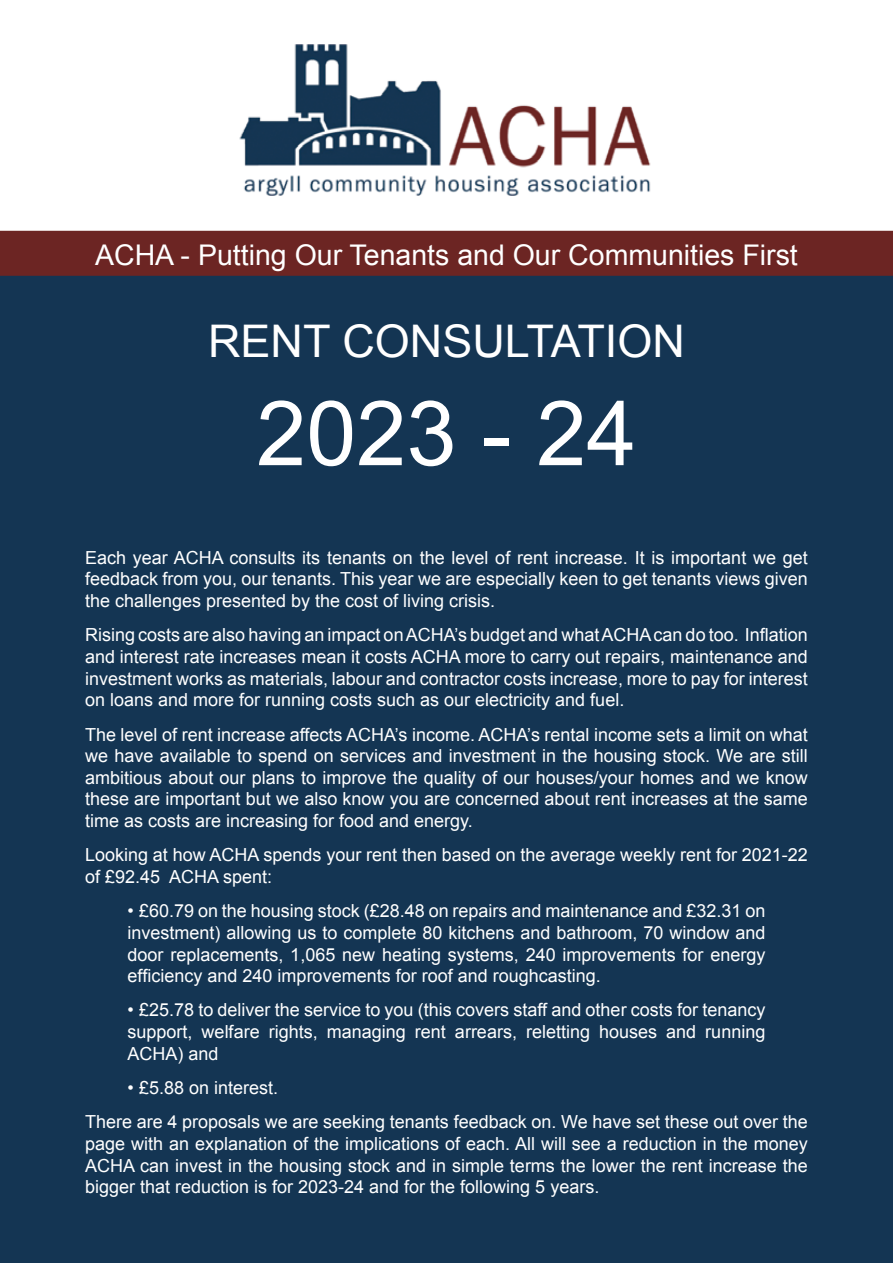
<style>
.page{position:relative;width:893px;height:1263px;background:#fff}
.page>*{position:absolute;margin:0;border:0;box-sizing:border-box;transform-origin:0 0}
.t1{font:90px "Arial";color:#fff}
.t2{font:45px "Arial";color:#fff}
.t3{font:28.5px "Arial";color:#fff}
.t4{font:18px/21.6px "Arial";color:#fff;text-align:justify}
</style>
<div class="page">
<img style="left:239px;top:44px;width:412px;height:152px">
<div style="left:0;top:260px;width:893px;height:1003px;background:#143553"></div>
<div style="left:0;top:231px;width:893px;height:45px;background:#6c2523"></div>
<h3 class="t3" style="left:95px;top:236px;width:704px">ACHA - Putting Our Tenants and Our Communities First</h3>
<h2 class="t2" style="left:208px;top:310px;width:478px">RENT CONSULTATION</h2>
<h1 class="t1" style="left:256px;top:372px;width:382px">2023 - 24</h1>
<p class="t4" style="left:85px;top:547px;width:724px">Each year ACHA consults its tenants on the level of rent increase. It is important we get feedback from you, our tenants. This year we are especially keen to get tenants views given the challenges presented by the cost of living crisis.</p>
<p class="t4" style="left:85px;top:624px;width:724px">Rising costs are also having an impact on ACHA’s budget and what ACHA can do too. Inflation and interest rate increases mean it costs ACHA more to carry out repairs, maintenance and investment works as materials, labour and contractor costs increase, more to pay for interest on loans and more for running costs such as our electricity and fuel.</p>
<p class="t4" style="left:85px;top:723px;width:724px">The level of rent increase affects ACHA’s income. ACHA’s rental income sets a limit on what we have available to spend on services and investment in the housing stock. We are still ambitious about our plans to improve the quality of our houses/your homes and we know these are important but we also know you are concerned about rent increases at the same time as costs are increasing for food and energy.</p>
<p class="t4" style="left:85px;top:844px;width:724px">Looking at how ACHA spends your rent then based on the average weekly rent for 2021-22 of £92.45 ACHA spent:</p>
<p class="t4" style="left:128px;top:900px;width:639px">• £60.79 on the housing stock (£28.48 on repairs and maintenance and £32.31 on investment) allowing us to complete 80 kitchens and bathroom, 70 window and door replacements, 1,065 new heating systems, 240 improvements for energy efficiency and 240 improvements for roof and roughcasting.</p>
<p class="t4" style="left:128px;top:999px;width:639px">• £25.78 to deliver the service to you (this covers staff and other costs for tenancy support, welfare rights, managing rent arrears, reletting houses and running ACHA) and</p>
<p class="t4" style="left:85px;top:1070px;width:724px;line-height:34.3px;text-indent:43px">• £5.88 on interest.<br>There are 4 proposals we are seeking tenants feedback on. We have set these out over the</p>
<p class="t4" style="left:85px;top:1133px;width:724px">page with an explanation of the implications of each. All will see a reduction in the money ACHA can invest in the housing stock and in simple terms the lower the rent increase the bigger that reduction is for 2023-24 and for the following 5 years.</p>
</div>
